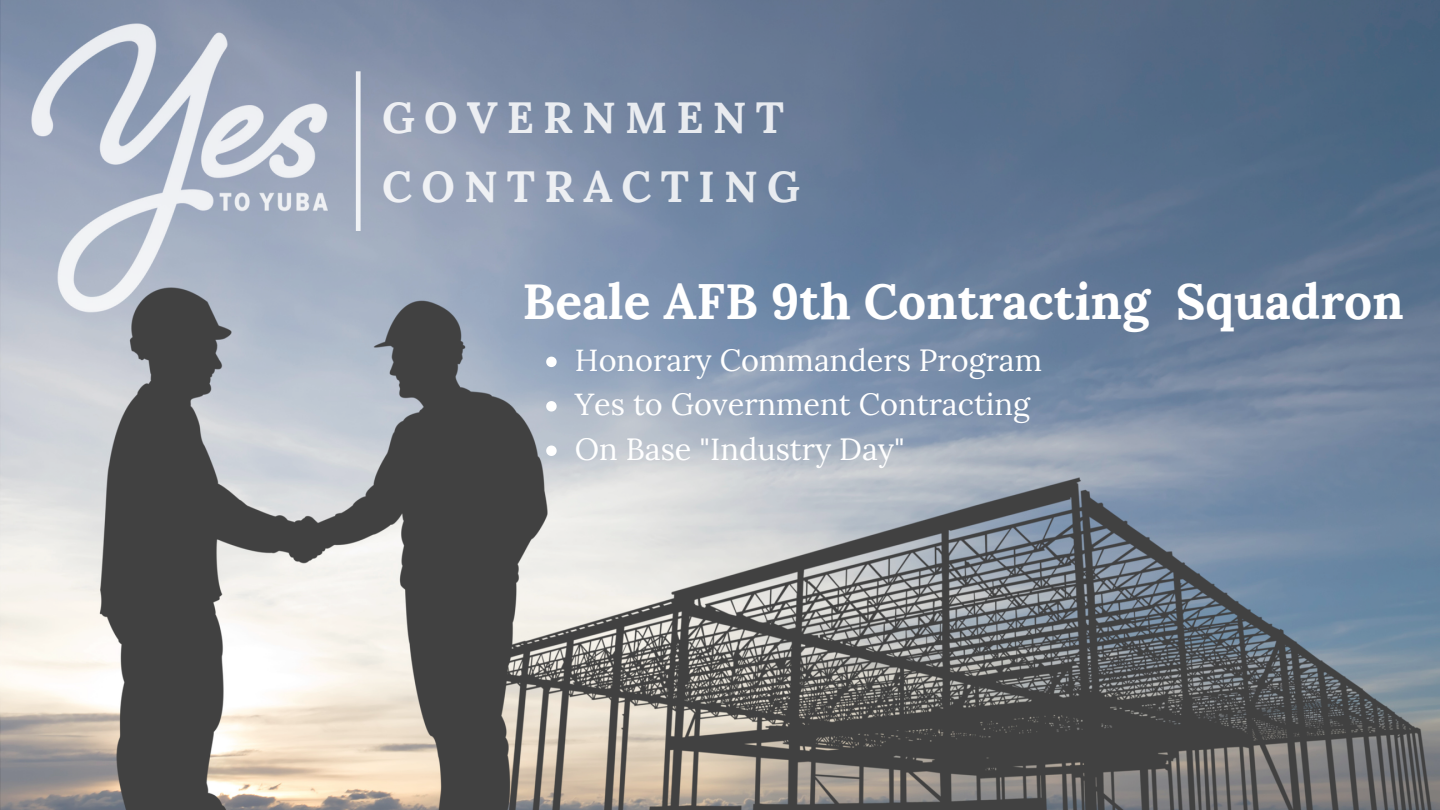
<style>
.page{position:relative;width:1440px;height:810px;background:#fff}
.page>*{position:absolute;margin:0;border:0;box-sizing:border-box;transform-origin:0 0}
.t1{font:700 49.7px "Lora";color:#fff}
.t2{font:700 43.6px/69.5px "Lora";letter-spacing:.21em;color:#fff}
.t3{font:30.7px "Lora";color:#fff}
</style>
<div class="page">
<img style="left:0;top:0;width:1440px;height:810px">
<img style="left:0;top:0;width:356px;height:333px">
<div style="left:356px;top:71px;width:5px;height:160px;background:#eff1f4"></div>
<svg style="left:546px;top:357px;width:11px;height:10px"></svg>
<svg style="left:546px;top:401px;width:11px;height:11px"></svg>
<svg style="left:546px;top:446px;width:11px;height:10px"></svg>
<h2 class="t2" style="left:382px;top:82px;width:419px">GOVERNMENT<br>CONTRACTING</h2>
<p class="t1" style="left:523px;top:269px;width:883px">Beale AFB 9th Contracting Squadron</p>
<p class="t3" style="left:575px;top:340px;width:469px">Honorary Commanders Program</p>
<p class="t3" style="left:575px;top:385px;width:457px">Yes to Government Contracting</p>
<p class="t3" style="left:575px;top:429px;width:331px">On Base "Industry Day"</p>
</div>
